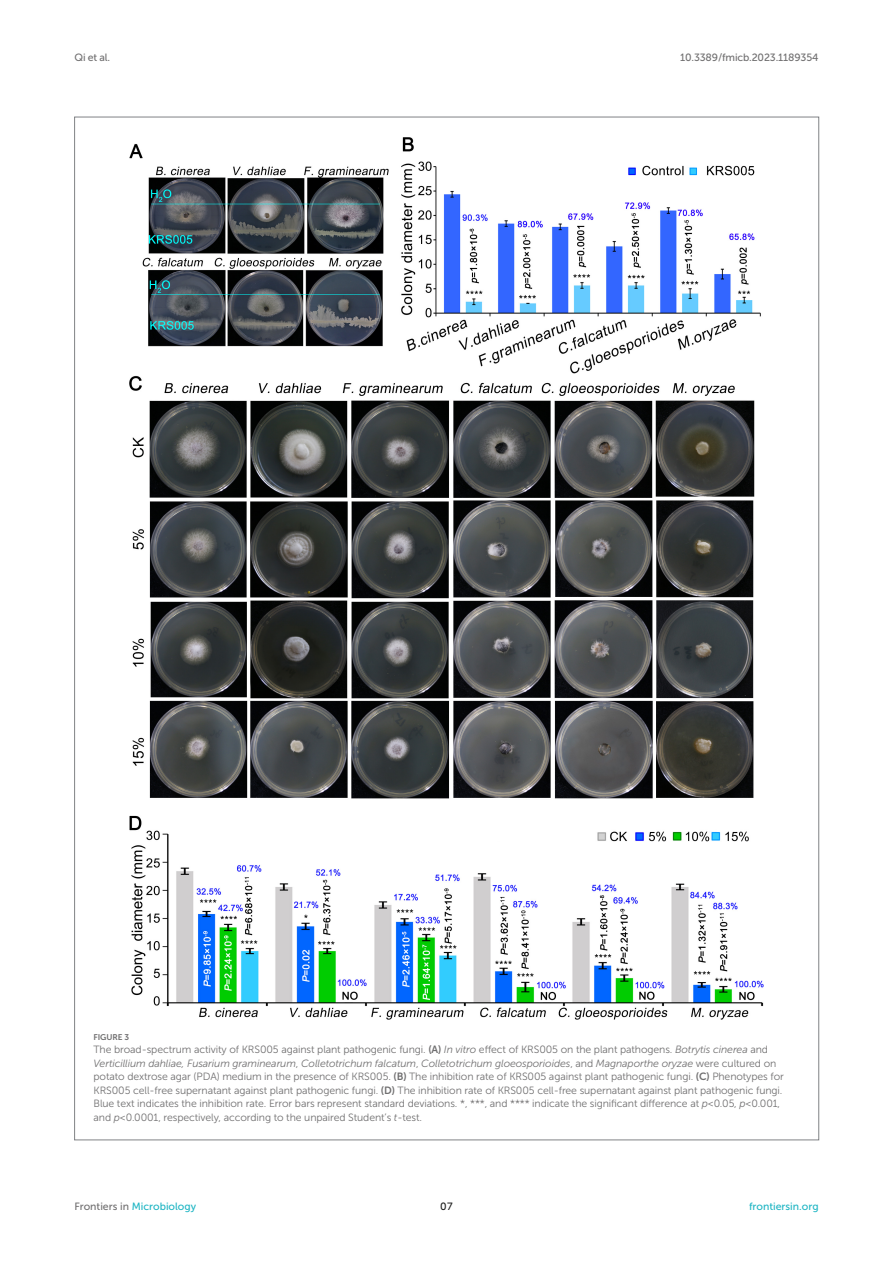
<style>
.page{position:relative;width:893px;height:1263px;background:#fff}
.page>*{position:absolute;margin:0;border:0;box-sizing:border-box;transform-origin:0 0}
.FIG_LEG{font:10.5px/13.5px "Museo Sans 300";letter-spacing:-.01em;color:#706f70}
.t1{font:10.5px "Museo Sans 500";color:#1db5c3}
.t2{font:10.5px "Museo Sans 500";letter-spacing:-.015em;color:#706f70}
.t3{font:10.5px "Museo Sans 500";color:#1b1c1b}
.FIG_HD{font:8.25px "Museo Sans 700";letter-spacing:-.01em;color:#706f70}
.s1{font-family:"Museo Sans 700"}
.s2{font-style:italic}
.s3{color:#706f70}
</style>
<div class="page">
<img style="left:129px;top:137px;width:635px;height:883px">
<p class="t2" style="left:74px;top:51px;width:37px">Qi et al.</p>
<p class="t2" style="left:680px;top:51px;width:140px">10.3389/fmicb.2023.1189354</p>
<p class="FIG_HD" style="left:94px;top:1032px;width:37px">FIGURE 3</p>
<p class="FIG_LEG" style="left:94px;top:1043px;width:692px">The broad-spectrum activity of KRS005 against plant pathogenic fungi. <span class="s1">(A)</span> <span class="s2">In vitro</span> effect of KRS005 on the plant pathogens. <span class="s2">Botrytis cinerea</span> and <span class="s2">Verticillium dahliae, Fusarium graminearum</span>, <span class="s2">Colletotrichum falcatum</span>, <span class="s2">Colletotrichum gloeosporioides</span>, and <span class="s2">Magnaporthe oryzae</span> were cultured on potato dextrose agar (PDA) medium in the presence of KRS005. <span class="s1">(B)</span> The inhibition rate of KRS005 against plant pathogenic fungi. <span class="s1">(C)</span> Phenotypes for KRS005 cell-free supernatant against plant pathogenic fungi. <span class="s1">(D)</span> The inhibition rate of KRS005 cell-free supernatant against plant pathogenic fungi.<br>Blue text indicates the inhibition rate. Error bars represent standard deviations. *, ***, and **** indicate the significant difference at <span class="s2">p</span> &lt; 0.05, <span class="s2">p</span> &lt; 0.001, and <span class="s2">p</span> &lt; 0.0001, respectively, according to the unpaired Student’s <span class="s2">t</span>-test.</p>
<p class="t1" style="left:74px;top:1200px;width:123px"><span class="s3">Frontiers in</span> Microbiology</p>
<p class="t3" style="left:440px;top:1200px;width:14px">07</p>
<p class="t1" style="left:749px;top:1200px;width:71px">frontiersin.org</p>
</div>
